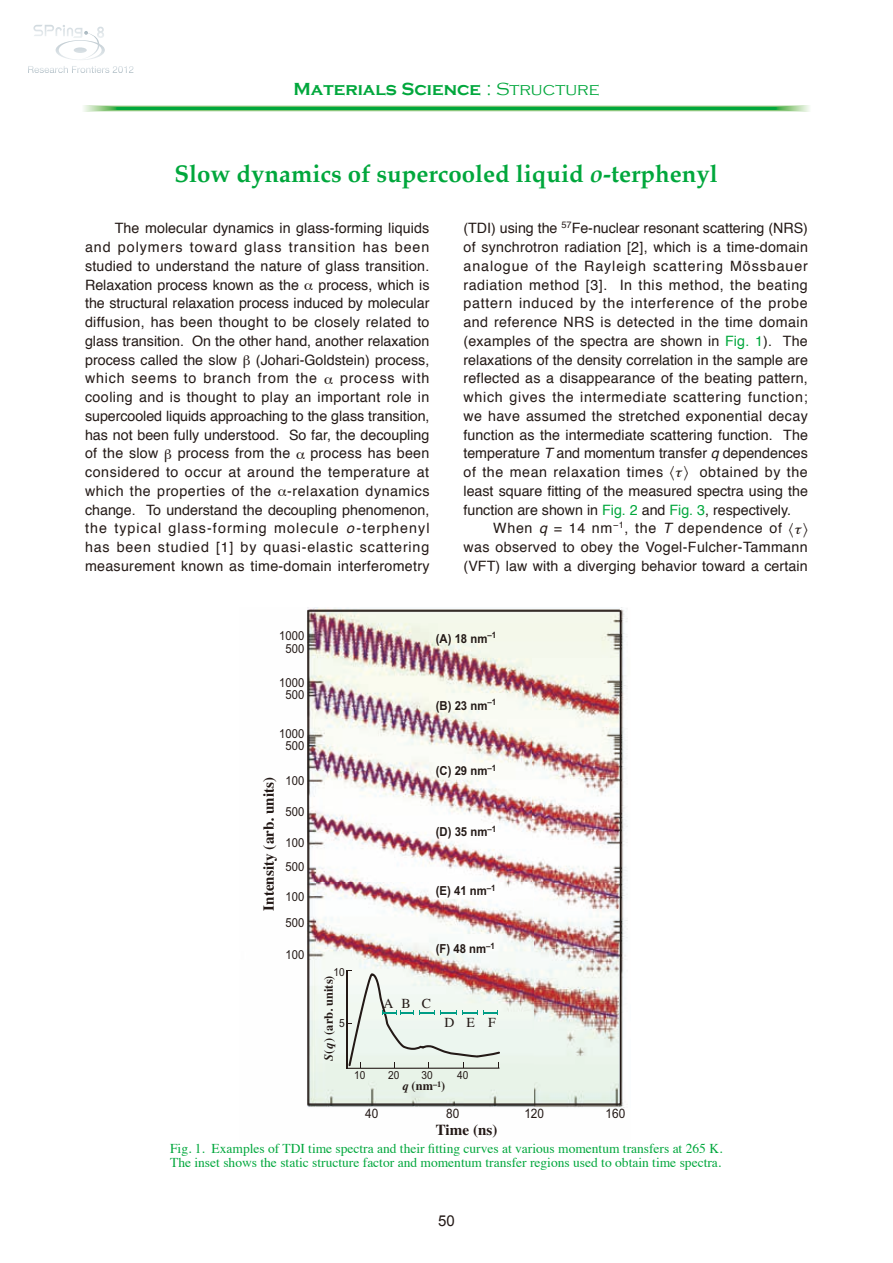
<style>
.page{position:relative;width:893px;height:1263px;background:#fff}
.page>*{position:absolute;margin:0;border:0;box-sizing:border-box;transform-origin:0 0}
.t1{font:700 24px "Palatino";color:#00a73c}
.t2{font:700 18px "Copperplate Gothic";color:#00a73c}
.t3{font:700 15.15px "Times";color:#231916}
.t4{font:15px "Arial";color:#231916}
.t5{font:14.25px/18.8px "Helvetica";letter-spacing:.005em;color:#231916;text-align:justify}
.t6{font:14.25px/18.8px "Helvetica";letter-spacing:.03em;color:#231916}
.t7{font:14.25px "Helvetica";letter-spacing:.025em;color:#231916}
.t8{font:14.25px "Helvetica";letter-spacing:.05em;color:#231916}
.t9{font:14.25px "Helvetica";letter-spacing:.04em;color:#231916}
.t10{font:13.8px "Times";color:#231916}
.t11{font:13.5px/13.5px "Times";color:#00a73c}
.t12{font:13.05px "Arial Narrow";color:#231916;scale:1.11 1}
.t13{font:700 12.45px "Arial Narrow";color:#231916;scale:1.11 1}
.t14{font:12.45px/12.5px "Arial Narrow";color:#231916;text-align:center;scale:1.11 1}
.t15{font:700 12.45px "Times";color:#231916}
.t16{font:11.25px "Arial Narrow";color:#231916;scale:1.11 1}
.s1{font-weight:300}
.s2{font-style:italic}
.s3{color:#00a73c}
</style>
<div class="page">
<svg style="left:33px;top:25px;width:72px;height:35px"></svg>
<svg style="left:28px;top:66px;width:105px;height:7px"></svg>
<svg style="left:83px;top:105px;width:727px;height:6px"></svg>
<div style="left:96px;top:106px;width:700px;height:5px;background:#add69d"></div>
<svg style="left:99px;top:106px;width:695px;height:4px"></svg>
<hr style="left:113px;top:107px;width:667px;height:3px;background:#4cb352">
<hr style="left:113px;top:107px;width:667px;height:2px;background:#46b24f">
<hr style="left:114px;top:107px;width:665px;height:2px;background:#39af4b">
<hr style="left:115px;top:107px;width:663px;height:2px;background:#30ae47">
<hr style="left:115px;top:108px;width:662px;height:1px;background:#29ad46">
<hr style="left:116px;top:108px;width:661px;height:1px;background:#11ab42">
<hr style="left:116px;top:108px;width:660px;height:1px;background:#08ab41">
<hr style="left:117px;top:108px;width:659px;height:1px;background:#00a93e">
<img style="left:307px;top:608px;width:321px;height:500px">
<img style="left:307px;top:610px;width:314px;height:495px">
<p class="t2" style="left:294px;top:79px;width:307px">Materials Science <span class="s1">: Structure</span></p>
<p class="t1" style="left:175px;top:154px;width:545px">Slow dynamics of supercooled liquid <span class="s2">o</span>-terphenyl</p>
<p class="t5" style="left:85px;top:219px;width:346px;text-indent:30px">The molecular dynamics in glass-forming liquids and polymers toward glass transition has been studied to understand the nature of glass transition.<br>Relaxation process known as the</p>
<p class="t5" style="left:85px;top:276px;width:346px;text-indent:233px">process, which is the structural relaxation process induced by molecular diffusion, has been thought to be closely related to glass transition. On the other hand, another relaxation process called the slow</p>
<p class="t6" style="left:85px;top:351px;width:346px;text-indent:171px">(Johari-Goldstein) process, which seems to branch from the</p>
<p class="t5" style="left:85px;top:369px;width:346px;text-indent:255px">process with cooling and is thought to play an important role in supercooled liquids approaching to the glass transition, has not been fully understood. So far, the decoupling of the slow</p>
<p class="t5" style="left:178px;top:444px;width:114px">process from the</p>
<p class="t5" style="left:85px;top:444px;width:346px;text-indent:225px">process has been considered to occur at around the temperature at which the properties of the -relaxation dynamics change. To understand the decoupling phenomenon, the typical glass-forming molecule <span class="s2">o</span>-terphenyl has been studied [1] by quasi-elastic scattering measurement known as time-domain interferometry</p>
<p class="t5" style="left:463px;top:219px;width:346px">(TDI) using the <sup>57</sup>Fe-nuclear resonant scattering (NRS) of synchrotron radiation [2], which is a time-domain analogue of the Rayleigh scattering Mössbauer radiation method [3]. In this method, the beating pattern induced by the interference of the probe and reference NRS is detected in the time domain (examples of the spectra are shown in <span class="s3">Fig. 1</span>). The relaxations of the density correlation in the sample are reflected as a disappearance of the beating pattern, which gives the intermediate scattering function; we have assumed the stretched exponential decay function as the intermediate scattering function. The temperature <span class="s2">T</span> and momentum transfer <span class="s2">q</span> dependences of the mean relaxation times</p>
<p class="t9" style="left:700px;top:461px;width:110px">obtained by the</p>
<p class="t5" style="left:463px;top:482px;width:346px">least square fitting of the measured spectra using the</p>
<p class="t5" style="left:463px;top:501px;width:329px">function are shown in <span class="s3">Fig. 2</span> and <span class="s3">Fig. 3</span>, respectively.</p>
<p class="t8" style="left:493px;top:517px;width:290px">When <span class="s2">q</span> = 14 nm<sup>−1</sup>, the <span class="s2">T</span> dependence of</p>
<p class="t7" style="left:463px;top:536px;width:346px">was observed to obey the Vogel-Fulcher-Tammann</p>
<p class="t5" style="left:463px;top:557px;width:346px">(VFT) law with a diverging behavior toward a certain</p>
<p class="t14" style="left:279px;top:630px;width:24px">1000<br>500</p>
<p class="t13" style="left:436px;top:629px;width:56px">(A) 18 nm<sup>–1</sup></p>
<p class="t14" style="left:279px;top:676px;width:24px">1000<br>500</p>
<p class="t14" style="left:279px;top:728px;width:24px">1000</p>
<p class="t14" style="left:286px;top:739px;width:19px">500</p>
<p class="t3" style="left:254px;top:911px;width:135px;rotate:-90deg">Intensity (arb. units)</p>
<p class="t14" style="left:286px;top:774px;width:19px">100</p>
<p class="t14" style="left:286px;top:805px;width:19px">500</p>
<p class="t14" style="left:286px;top:836px;width:19px">100</p>
<p class="t14" style="left:286px;top:860px;width:19px">500</p>
<p class="t14" style="left:286px;top:890px;width:19px">100</p>
<p class="t14" style="left:286px;top:916px;width:19px">500</p>
<p class="t14" style="left:286px;top:949px;width:19px">100</p>
<p class="t13" style="left:436px;top:696px;width:56px">(B) 23 nm<sup>–1</sup></p>
<p class="t13" style="left:436px;top:761px;width:56px">(C) 29 nm<sup>–1</sup></p>
<p class="t13" style="left:436px;top:823px;width:56px">(D) 35 nm<sup>–1</sup></p>
<p class="t13" style="left:436px;top:881px;width:55px">(E) 41 nm<sup>–1</sup></p>
<p class="t16" style="left:333px;top:966px;width:12px">10</p>
<p class="t15" style="left:317px;top:1060px;width:87px;rotate:-90deg"><span class="s2">S</span>(<span class="s2">q</span>) (arb. units)</p>
<p class="t16" style="left:339px;top:1017px;width:7px">5</p>
<p class="t13" style="left:436px;top:940px;width:55px">(F) 48 nm<sup>–1</sup></p>
<p class="t16" style="left:354px;top:1069px;width:12px">10</p>
<p class="t10" style="left:383px;top:991px;width:49px">AB C</p>
<p class="t10" style="left:445px;top:1010px;width:32px">D E</p>
<p class="t10" style="left:488px;top:1010px;width:9px">F</p>
<p class="t16" style="left:388px;top:1069px;width:12px">20</p>
<p class="t16" style="left:422px;top:1069px;width:12px">30</p>
<p class="t16" style="left:457px;top:1069px;width:12px">40</p>
<p class="t15" style="left:402px;top:1074px;width:45px"><span class="s2">q</span> (nm<sup>–1</sup>)</p>
<p class="t12" style="left:365px;top:1106px;width:13px">40</p>
<p class="t12" style="left:446px;top:1106px;width:13px">80</p>
<p class="t12" style="left:524px;top:1106px;width:19px">120</p>
<p class="t12" style="left:605px;top:1106px;width:19px">160</p>
<p class="t3" style="left:436px;top:1115px;width:63px">Time (ns)</p>
<p class="t11" style="left:170px;top:1140px;width:554px">Fig. 1. Examples of TDI time spectra and their fitting curves at various momentum transfers at 265 K.<br>The inset shows the static structure factor and momentum transfer regions used to obtain time spectra.</p>
<p class="t4" style="left:438px;top:1211px;width:18px">50</p>
</div>
